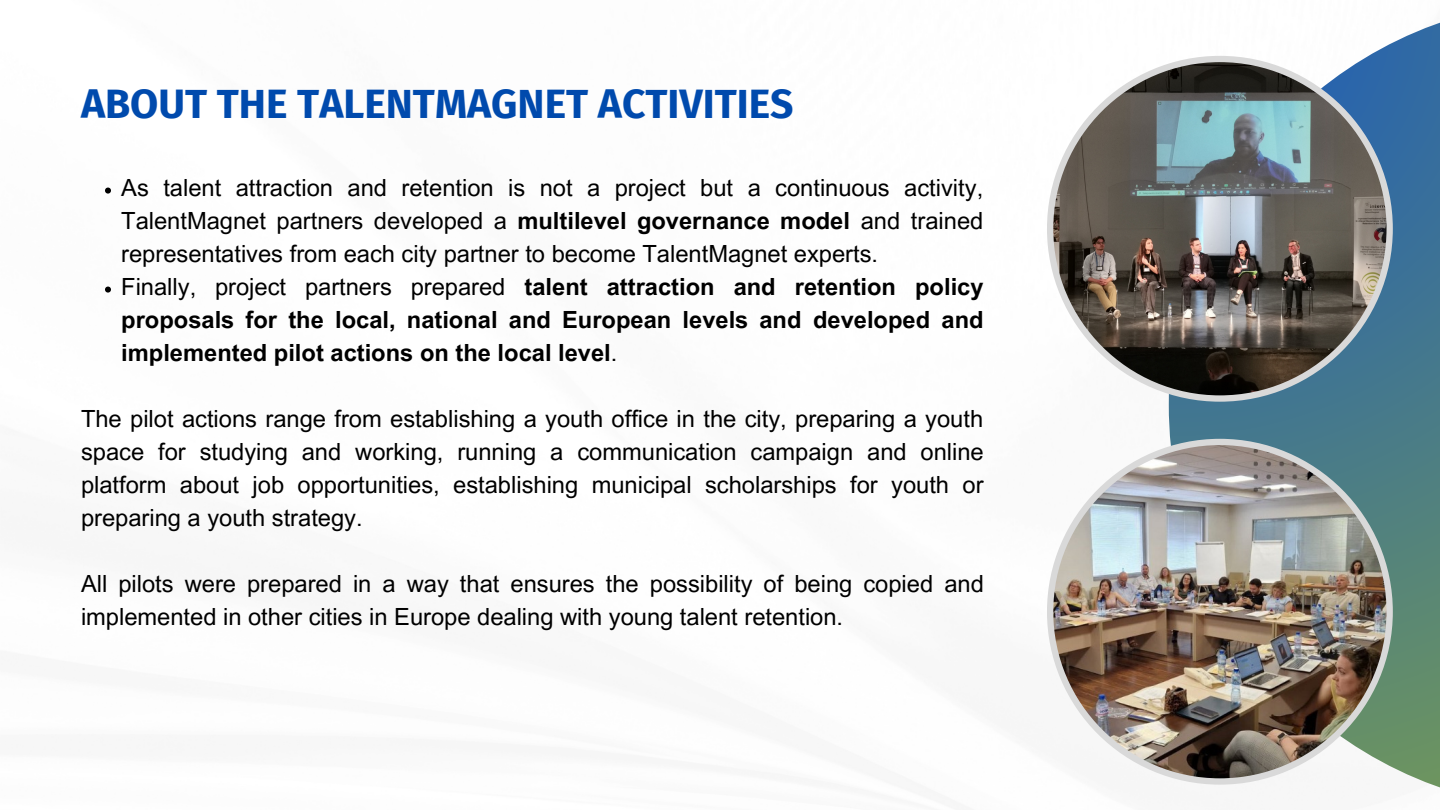
<style>
.page{position:relative;width:1440px;height:810px;background:#fff}
.page>*{position:absolute;margin:0;border:0;box-sizing:border-box;transform-origin:0 0}
.t1{font:700 40.9px "Fira Sans";color:#004aad}
.t2{font:23.7px/33px "Arial MT Pro";color:#000;text-align:justify}
.t3{font:700 23.7px/33px "Arial MT Pro";color:#000;text-align:justify}
.s1{font-weight:700}
.s2{font-weight:400}
</style>
<div class="page">
<svg style="left:1169px;top:22px;width:271px;height:766px"></svg>
<img style="left:1047px;top:56px;width:346px;height:346px">
<img style="left:1047px;top:439px;width:346px;height:346px">
<svg style="left:105px;top:188px;width:6px;height:6px"></svg>
<svg style="left:105px;top:287px;width:6px;height:6px"></svg>
<p class="t1" style="left:81px;top:80px;width:714px">ABOUT THE TALENTMAGNET ACTIVITIES</p>
<p class="t2" style="left:121px;top:174px;width:864px">As talent attraction and retention is not a project but a continuous activity, TalentMagnet partners developed a <span class="s1">multilevel governance model</span> and trained representatives from each city partner to become TalentMagnet experts.</p>
<p class="t3" style="left:121px;top:273px;width:864px"><span class="s2">Finally, project partners prepared</span> talent attraction and retention policy proposals for the local, national and European levels and developed and implemented pilot actions on the local level<span class="s2">.</span></p>
<p class="t2" style="left:81px;top:405px;width:904px">The pilot actions range from establishing a youth office in the city, preparing a youth space for studying and working, running a communication campaign and online platform about job opportunities, establishing municipal scholarships for youth or preparing a youth strategy.</p>
<p class="t2" style="left:81px;top:570px;width:904px">All pilots were prepared in a way that ensures the possibility of being copied and implemented in other cities in Europe dealing with young talent retention.</p>
</div>
